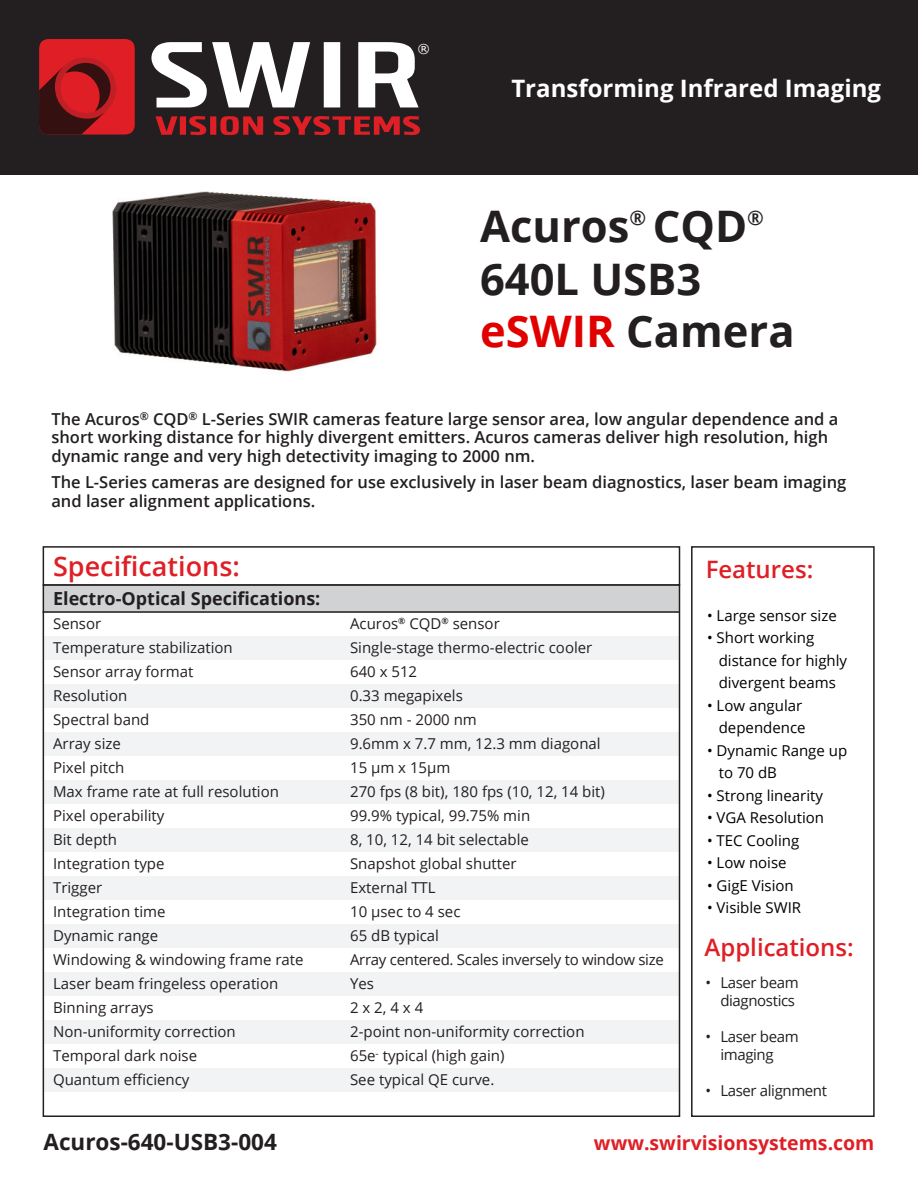
<style>
.page{position:relative;width:918px;height:1188px;background:#fff}
.page>*{position:absolute;margin:0;border:0;box-sizing:border-box;transform-origin:0 0}
.t1{font:700 43.5px/52.2px "Open Sans";color:#231f20}
.t2{font:600 27px "Open Sans";color:#df1f25}
.t3{font:700 24px "Open Sans";color:#fff}
.t4{font:600 24px "Open Sans";color:#df1f25}
.t5{font:700 22.5px "Open Sans";color:#231f20}
.t6{font:700 19.5px "Open Sans";color:#df1f25}
.t7{font:700 18px "Open Sans";color:#231f20}
.t8{font:600 16.5px/18.6px "Open Sans";color:#231f20}
.t9{font:15px/24px "Open Sans";color:#231f20}
.t10{font:15px/22.5px "Open Sans";color:#000}
.t11{font:15px/18px "Open Sans";letter-spacing:-.025em;color:#231f20;text-align:right}
.t12{font:15px "Open Sans";letter-spacing:-.02em;color:#231f20}
.t13{font:12.45px "Verdana";color:#fff}
.s1{font-style:inherit}
.s2{color:#e10000}
</style>
<div class="page">
<div style="left:43px;top:546px;width:637px;height:40px;border:2px solid #231f20"></div>
<div style="left:43px;top:636px;width:637px;height:24px;background:#f2f3f4"></div>
<div style="left:43px;top:586px;width:637px;height:27px;background:#d1d2d4"></div>
<div style="left:43px;top:828px;width:637px;height:24px;background:#f2f3f4"></div>
<div style="left:43px;top:1021px;width:637px;height:23px;background:#f2f3f4"></div>
<div style="left:43px;top:732px;width:637px;height:24px;background:#f2f3f4"></div>
<div style="left:43px;top:924px;width:637px;height:24px;background:#f2f3f4"></div>
<div style="left:43px;top:684px;width:637px;height:24px;background:#f2f3f4"></div>
<div style="left:43px;top:876px;width:637px;height:24px;background:#f2f3f4"></div>
<div style="left:43px;top:1069px;width:637px;height:23px;background:#f2f3f4"></div>
<div style="left:43px;top:780px;width:637px;height:24px;background:#f2f3f4"></div>
<div style="left:43px;top:972px;width:637px;height:24px;background:#f2f3f4"></div>
<div style="left:0;top:0;width:918px;height:175px;background:#231f20"></div>
<div style="left:39px;top:39px;width:96px;height:96px;background:#df1f25;border-radius:10px"></div>
<svg style="left:155px;top:116px;width:265px;height:19px"></svg>
<svg style="left:151px;top:42px;width:268px;height:65px"></svg>
<svg style="left:39px;top:57px;width:77px;height:78px"></svg>
<div style="left:691px;top:546px;width:184px;height:571px;border:2px solid #231f20"></div>
<div style="left:43px;top:584px;width:637px;height:533px;border:2px solid #231f20"></div>
<hr style="left:43px;top:611px;width:637px;height:2px;background:#231f20">
<img style="left:112px;top:191px;width:265px;height:181px">
<p class="t13" style="left:418px;top:44px;width:14px">®</p>
<h3 class="t3" style="left:511px;top:72px;width:371px">Transforming Infrared Imaging</h3>
<h1 class="t1" style="left:480px;top:199px;width:316px">Acuros<sup>®</sup> CQD<sup>®<br></sup><span class="s1">640</span>L USB3 <span class="s2">eSWIR</span> Camera</h1>
<p class="t8" style="left:51px;top:409px;width:788px">The Acuros<sup>®</sup> CQD<sup>®</sup> L-Series SWIR cameras feature large sensor area, low angular dependence and a short working distance for highly divergent emitters. Acuros cameras deliver high resolution, high dynamic range and very high detectivity imaging to 2000 nm.</p>
<p class="t8" style="left:51px;top:473px;width:796px">The L-Series cameras are designed for use exclusively in laser beam diagnostics, laser beam imaging and laser alignment applications.</p>
<h2 class="t2" style="left:53px;top:548px;width:188px">Specifications:</h2>
<p class="t7" style="left:53px;top:586px;width:269px">Electro-Optical Specifications:</p>
<p class="t9" style="left:53px;top:613px;width:50px">Sensor</p>
<p class="t9" style="left:350px;top:613px;width:151px">Acuros<sup>®</sup> CQD<sup>®</sup> sensor</p>
<p class="t9" style="left:53px;top:637px;width:181px">Temperature stabilization</p>
<p class="t9" style="left:350px;top:637px;width:244px">Single-stage thermo-electric cooler</p>
<p class="t9" style="left:53px;top:661px;width:142px">Sensor array format</p>
<p class="t9" style="left:350px;top:660px;width:69px">640 x 512</p>
<p class="t9" style="left:53px;top:685px;width:76px">Resolution</p>
<p class="t9" style="left:350px;top:684px;width:114px">0.33 megapixels</p>
<p class="t9" style="left:53px;top:709px;width:98px">Spectral band</p>
<p class="t9" style="left:350px;top:708px;width:128px">350 nm - 2000 nm</p>
<p class="t9" style="left:53px;top:733px;width:69px">Array size</p>
<p class="t9" style="left:350px;top:732px;width:252px">9.6mm x 7.7 mm, 12.3 mm diagonal</p>
<p class="t9" style="left:53px;top:757px;width:73px">Pixel pitch</p>
<p class="t9" style="left:350px;top:757px;width:102px">15 µm x 15µm</p>
<p class="t9" style="left:53px;top:781px;width:227px">Max frame rate at full resolution</p>
<p class="t9" style="left:350px;top:779px;width:256px">270 fps (8 bit), 180 fps (10, 12, 14 bit)</p>
<p class="t9" style="left:53px;top:805px;width:113px">Pixel operability</p>
<p class="t9" style="left:350px;top:805px;width:182px">99.9% typical, 99.75% min</p>
<p class="t9" style="left:53px;top:829px;width:66px">Bit depth</p>
<p class="t9" style="left:350px;top:829px;width:180px">8, 10, 12, 14 bit selectable</p>
<p class="t9" style="left:53px;top:853px;width:113px">Integration type</p>
<p class="t9" style="left:350px;top:853px;width:168px">Snapshot global shutter</p>
<p class="t9" style="left:53px;top:877px;width:51px">Trigger</p>
<p class="t9" style="left:350px;top:877px;width:87px">External TTL</p>
<p class="t9" style="left:53px;top:901px;width:114px">Integration time</p>
<p class="t9" style="left:350px;top:901px;width:112px">10 µsec to 4 sec</p>
<p class="t9" style="left:53px;top:925px;width:107px">Dynamic range</p>
<p class="t9" style="left:350px;top:924px;width:90px">65 dB typical</p>
<p class="t9" style="left:53px;top:949px;width:252px">Windowing &amp; windowing frame rate</p>
<p class="t12" style="left:350px;top:954px;width:315px">Array centered. Scales inversely to window size</p>
<p class="t9" style="left:53px;top:973px;width:227px">Laser beam fringeless operation</p>
<p class="t9" style="left:350px;top:973px;width:25px">Yes</p>
<p class="t9" style="left:53px;top:997px;width:102px">Binning arrays</p>
<p class="t9" style="left:350px;top:997px;width:75px">2 x 2, 4 x 4</p>
<p class="t9" style="left:53px;top:1021px;width:184px">Non-uniformity correction<br>Temporal dark noise<br>Quantum efficiency</p>
<p class="t9" style="left:350px;top:1021px;width:236px">2-point non-uniformity correction<br>65e<sup>-</sup> typical (high gain)<br>See typical QE curve.</p>
<h3 class="t4" style="left:706px;top:560px;width:109px">Features:</h3>
<p class="t10" style="left:707px;top:604px;width:131px">• Large sensor size</p>
<p class="t10" style="left:719px;top:626px;width:130px;text-indent:-12px">• Short working distance for highly divergent beams</p>
<p class="t10" style="left:707px;top:694px;width:100px;text-align:right">• Low angular dependence</p>
<p class="t10" style="left:719px;top:739px;width:130px;text-indent:-12px">• Dynamic Range up to 70 dB</p>
<p class="t10" style="left:707px;top:784px;width:117px">• Strong linearity</p>
<p class="t10" style="left:707px;top:806px;width:119px">• VGA Resolution</p>
<p class="t10" style="left:707px;top:829px;width:94px">• TEC Cooling</p>
<p class="t10" style="left:707px;top:851px;width:81px">• Low noise</p>
<p class="t10" style="left:707px;top:874px;width:88px">• GigE Vision</p>
<p class="t10" style="left:707px;top:896px;width:96px">• Visible SWIR</p>
<h3 class="t4" style="left:705px;top:938px;width:151px">Applications:</h3>
<p class="t11" style="left:705px;top:975px;width:95px">• Laser beam diagnostics</p>
<p class="t11" style="left:720px;top:1029px;width:80px;text-align:left;text-indent:-15px">• Laser beam imaging</p>
<p class="t11" style="left:705px;top:1083px;width:123px">• Laser alignment</p>
<h3 class="t5" style="left:44px;top:1126px;width:235px">Acuros-640-USB3-004</h3>
<h3 class="t6" style="left:594px;top:1129px;width:282px">www.swirvisionsystems.com</h3>
</div>
